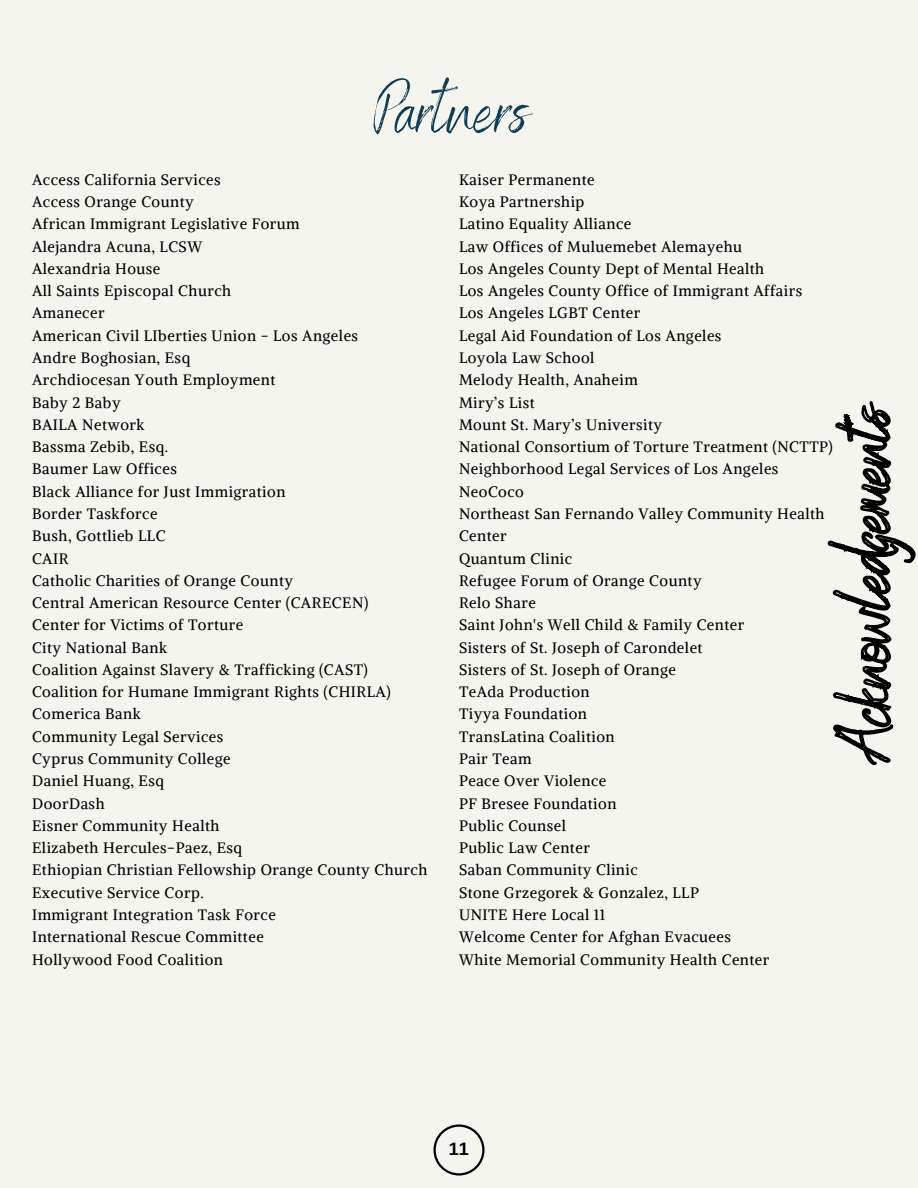
<style>
.page{position:relative;width:918px;height:1188px;background:#f5f5ef}
.page>*{position:absolute;margin:0;border:0;box-sizing:border-box;transform-origin:0 0}
.t1{font:72.15px "Benedict";color:#113c54}
.t2{font:700 18px "Arimo";color:#000}
.t3{font:15px/22.4px "Alike";letter-spacing:.035em;color:#000}
</style>
<div class="page">
<svg style="left:433px;top:1124px;width:51px;height:51px"></svg>
<svg style="left:827px;top:401px;width:89px;height:365px"></svg>
<h1 class="t1" style="left:374px;top:64px;width:156px">Partners</h1>
<p class="t3" style="left:32px;top:168px;width:190px">Access California Services</p>
<p class="t3" style="left:32px;top:190px;width:163px">Access Orange County</p>
<p class="t3" style="left:32px;top:213px;width:269px">African Immigrant Legislative Forum</p>
<p class="t3" style="left:32px;top:235px;width:172px">Alejandra Acuna, LCSW</p>
<p class="t3" style="left:32px;top:257px;width:130px">Alexandria House</p>
<p class="t3" style="left:32px;top:280px;width:201px">All Saints Episcopal Church</p>
<p class="t3" style="left:32px;top:302px;width:74px">Amanecer</p>
<p class="t3" style="left:32px;top:324px;width:328px">American Civil LIberties Union - Los Angeles</p>
<p class="t3" style="left:32px;top:346px;width:160px">Andre Boghosian, Esq</p>
<p class="t3" style="left:32px;top:369px;width:245px">Archdiocesan Youth Employment</p>
<p class="t3" style="left:32px;top:391px;width:90px">Baby 2 Baby</p>
<p class="t3" style="left:32px;top:413px;width:114px">BAILA Network</p>
<p class="t3" style="left:32px;top:436px;width:138px">Bassma Zebib, Esq.</p>
<p class="t3" style="left:32px;top:458px;width:146px">Baumer Law Offices</p>
<p class="t3" style="left:32px;top:480px;width:255px">Black Alliance for Just Immigration</p>
<p class="t3" style="left:32px;top:502px;width:127px">Border Taskforce</p>
<p class="t3" style="left:32px;top:525px;width:135px">Bush, Gottlieb LLC</p>
<p class="t3" style="left:32px;top:547px;width:38px">CAIR</p>
<p class="t3" style="left:32px;top:569px;width:262px">Catholic Charities of Orange County</p>
<p class="t3" style="left:32px;top:592px;width:338px">Central American Resource Center (CARECEN)</p>
<p class="t3" style="left:32px;top:614px;width:213px">Center for Victims of Torture</p>
<p class="t3" style="left:32px;top:636px;width:137px">City National Bank</p>
<p class="t3" style="left:32px;top:658px;width:337px">Coalition Against Slavery &amp; Trafficking (CAST)</p>
<p class="t3" style="left:32px;top:681px;width:360px">Coalition for Humane Immigrant Rights (CHIRLA)</p>
<p class="t3" style="left:32px;top:703px;width:110px">Comerica Bank</p>
<p class="t3" style="left:32px;top:725px;width:193px">Community Legal Services</p>
<p class="t3" style="left:32px;top:748px;width:200px">Cyprus Community College</p>
<p class="t3" style="left:32px;top:770px;width:133px">Daniel Huang, Esq</p>
<p class="t3" style="left:32px;top:792px;width:74px">DoorDash</p>
<p class="t3" style="left:32px;top:814px;width:189px">Eisner Community Health</p>
<p class="t3" style="left:32px;top:837px;width:212px">Elizabeth Hercules-Paez, Esq</p>
<p class="t3" style="left:32px;top:859px;width:397px">Ethiopian Christian Fellowship Orange County Church</p>
<p class="t3" style="left:32px;top:881px;width:173px">Executive Service Corp.</p>
<p class="t3" style="left:32px;top:904px;width:245px">Immigrant Integration Task Force</p>
<p class="t3" style="left:32px;top:926px;width:233px">International Rescue Committee</p>
<p class="t3" style="left:32px;top:948px;width:192px">Hollywood Food Coalition</p>
<p class="t3" style="left:459px;top:168px;width:137px">Kaiser Permanente</p>
<p class="t3" style="left:459px;top:190px;width:127px">Koya Partnership</p>
<p class="t3" style="left:459px;top:213px;width:174px">Latino Equality Alliance</p>
<p class="t3" style="left:459px;top:235px;width:285px">Law Offices of Muluemebet Alemayehu</p>
<p class="t3" style="left:459px;top:257px;width:307px">Los Angeles County Dept of Mental Health</p>
<p class="t3" style="left:459px;top:280px;width:345px">Los Angeles County Office of Immigrant Affairs</p>
<p class="t3" style="left:459px;top:302px;width:183px">Los Angeles LGBT Center</p>
<p class="t3" style="left:459px;top:324px;width:264px">Legal Aid Foundation of Los Angeles</p>
<p class="t3" style="left:459px;top:346px;width:137px">Loyola Law School</p>
<p class="t3" style="left:459px;top:369px;width:180px">Melody Health, Anaheim</p>
<p class="t3" style="left:459px;top:391px;width:77px">Miry’s List</p>
<p class="t3" style="left:459px;top:413px;width:205px">Mount St. Mary’s University</p>
<p class="t3" style="left:459px;top:436px;width:375px">National Consortium of Torture Treatment (NCTTP)</p>
<p class="t3" style="left:459px;top:458px;width:321px">Neighborhood Legal Services of Los Angeles</p>
<p class="t3" style="left:459px;top:480px;width:66px">NeoCoco</p>
<p class="t3" style="left:459px;top:502px;width:367px">Northeast San Fernando Valley Community Health<br>Center</p>
<p class="t3" style="left:459px;top:547px;width:115px">Quantum Clinic</p>
<p class="t3" style="left:459px;top:569px;width:244px">Refugee Forum of Orange County</p>
<p class="t3" style="left:459px;top:592px;width:78px">Relo Share</p>
<p class="t3" style="left:459px;top:614px;width:287px">Saint John's Well Child &amp; Family Center</p>
<p class="t3" style="left:459px;top:636px;width:245px">Sisters of St. Joseph of Carondelet</p>
<p class="t3" style="left:459px;top:658px;width:218px">Sisters of St. Joseph of Orange</p>
<p class="t3" style="left:459px;top:681px;width:132px">TeAda Production</p>
<p class="t3" style="left:459px;top:703px;width:130px">Tiyya Foundation</p>
<p class="t3" style="left:459px;top:725px;width:157px">TransLatina Coalition</p>
<p class="t3" style="left:459px;top:748px;width:74px">Pair Team</p>
<p class="t3" style="left:459px;top:770px;width:149px">Peace Over Violence</p>
<p class="t3" style="left:459px;top:792px;width:159px">PF Bresee Foundation</p>
<p class="t3" style="left:459px;top:814px;width:108px">Public Counsel</p>
<p class="t3" style="left:459px;top:837px;width:132px">Public Law Center</p>
<p class="t3" style="left:459px;top:859px;width:180px">Saban Community Clinic</p>
<p class="t3" style="left:459px;top:881px;width:241px">Stone Grzegorek &amp; Gonzalez, LLP</p>
<p class="t3" style="left:459px;top:904px;width:148px">UNITE Here Local 11</p>
<p class="t3" style="left:459px;top:926px;width:273px">Welcome Center for Afghan Evacuees</p>
<p class="t3" style="left:459px;top:948px;width:312px">White Memorial Community Health Center</p>
<h1 class="t2" style="left:449px;top:1138px;width:22px">11</h1>
</div>
